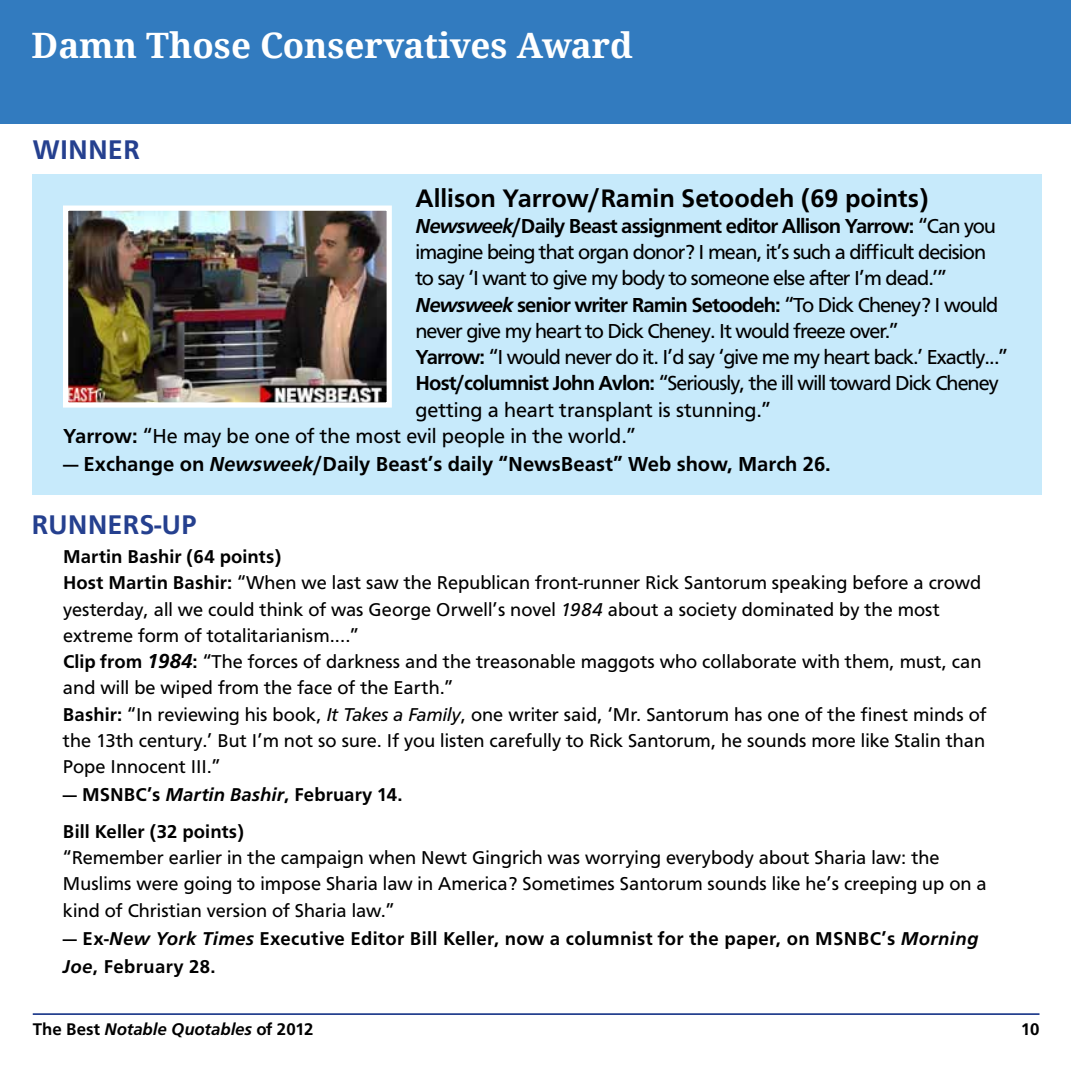
<style>
.page{position:relative;width:1071px;height:1071px;background:#fff}
.page>*{position:absolute;margin:0;border:0;box-sizing:border-box;transform-origin:0 0}
.t1{font:700 35px "Droid Serif";color:#fff}
.t2{font:700 28px "Carto Gothic Std";color:#25408f}
.t3{font:700 26.25px "Carto Gothic Std";color:#000}
.t4{font:21px "Carto Gothic Std";letter-spacing:-.04em;color:#000}
.t5{font:700 21px "Carto Gothic Std";letter-spacing:-.04em;color:#000}
.t6{font:21px "Carto Gothic Std";color:#000}
.t7{font:700 21px "Carto Gothic Std";color:#000}
.t8{font:19.25px/26.2px "Carto Gothic Std";letter-spacing:.005em;color:#000}
.t9{font:700 19.25px/36.8px "Carto Gothic Std";letter-spacing:.02em;color:#000}
.t10{font:italic 700 17.5px "Carto Gothic Std";letter-spacing:-.005em;color:#000}
.t11{font:700 17.5px "Carto Gothic Std";color:#000}
.s1{font-style:italic}
.s2{font-weight:400}
.s3{font-weight:700}
.s4{font-weight:700;font-style:italic;font-size:21px}
.s5{font-style:normal}
</style>
<div class="page">
<hr style="left:33px;top:1013px;width:1007px;height:2px;background:#25408f">
<div style="left:0;top:0;width:1071px;height:123px;background:#327bbf"></div>
<div style="left:33px;top:174px;width:1009px;height:320px;background:#c7eafb"></div>
<img style="left:69px;top:212px;width:317px;height:190px">
<div style="left:63px;top:206px;width:329px;height:202px;border:5px solid #fff"></div>
<h1 class="t1" style="left:32px;top:24px;width:603px">Damn Those Conservatives Award</h1>
<h2 class="t2" style="left:33px;top:134px;width:108px">WINNER</h2>
<h3 class="t3" style="left:415px;top:183px;width:515px">Allison Yarrow/Ramin Setoodeh (69 points)</h3>
<p class="t5" style="left:415px;top:214px;width:582px"><span class="s1">Newsweek</span>/Daily Beast assignment editor Allison Yarrow: <span class="s2">“Can you</span></p>
<p class="t4" style="left:415px;top:240px;width:572px">imagine being that organ donor? I mean, it’s such a difficult decision</p>
<p class="t4" style="left:415px;top:266px;width:533px">to say ‘I want to give my body to someone else after I’m dead.’”</p>
<p class="t5" style="left:415px;top:293px;width:584px"><span class="s1">Newsweek</span> senior writer Ramin Setoodeh: <span class="s2">“To Dick Cheney? I would</span></p>
<p class="t4" style="left:415px;top:319px;width:485px">never give my heart to Dick Cheney. It would freeze over.”</p>
<p class="t4" style="left:415px;top:345px;width:594px"><span class="s3">Yarrow:</span> “I would never do it. I’d say ‘give me my heart back.’ Exactly...”</p>
<p class="t4" style="left:415px;top:371px;width:585px"><span class="s3">Host/columnist John Avlon:</span> “Seriously, the ill will toward Dick Cheney</p>
<p class="t6" style="left:415px;top:398px;width:357px">getting a heart transplant is stunning.”</p>
<p class="t6" style="left:63px;top:424px;width:575px"><span class="s3">Yarrow:</span> “He may be one of the most evil people in the world.”</p>
<p class="t7" style="left:63px;top:452px;width:769px">— Exchange on <span class="s1">Newsweek</span>/Daily Beast’s daily “NewsBeast” Web show, March 26.</p>
<h2 class="t2" style="left:32px;top:509px;width:167px">RUNNERS-UP</h2>
<p class="t8" style="left:63px;top:544px;width:925px"><span class="s3">Martin Bashir (64 points)<br>Host Martin Bashir:</span> “When we last saw the Republican front-runner Rick Santorum speaking before a crowd yesterday, all we could think of was George Orwell’s novel <span class="s1">1984</span> about a society dominated by the most extreme form of totalitarianism....”<br><span class="s3">Clip from</span> <span class="s4">1984</span><span class="s3">:</span> “The forces of darkness and the treasonable maggots who collaborate with them, must, can and will be wiped from the face of the Earth.”<br><span class="s3">Bashir:</span> “In reviewing his book, <span class="s1">It Takes a Family</span>, one writer said, ‘Mr. Santorum has one of the finest minds of the 13th century.’ But I’m not so sure. If you listen carefully to Rick Santorum, he sounds more like Stalin than Pope Innocent III.”</p>
<p class="t9" style="left:63px;top:776px;width:341px">— MSNBC’s <span class="s1">Martin Bashir</span>, February 14.<br>Bill Keller (32 points)</p>
<p class="t8" style="left:63px;top:845px;width:925px">“Remember earlier in the campaign when Newt Gingrich was worrying everybody about Sharia law: the<br>Muslims were going to impose Sharia law in America? Sometimes Santorum sounds like he’s creeping up on a kind of Christian version of Sharia law.”</p>
<p class="t9" style="left:63px;top:924px;width:917px;line-height:28px">— Ex-<span class="s1">New York Times</span> Executive Editor Bill Keller, now a columnist for the paper, on MSNBC’s <span class="s1">Morning<br>Joe</span>, February 28.</p>
<p class="t10" style="left:33px;top:1019px;width:282px"><span class="s5">The Best</span> Notable Quotables <span class="s5">of 2012</span></p>
<p class="t11" style="left:1021px;top:1019px;width:20px">10</p>
</div>
